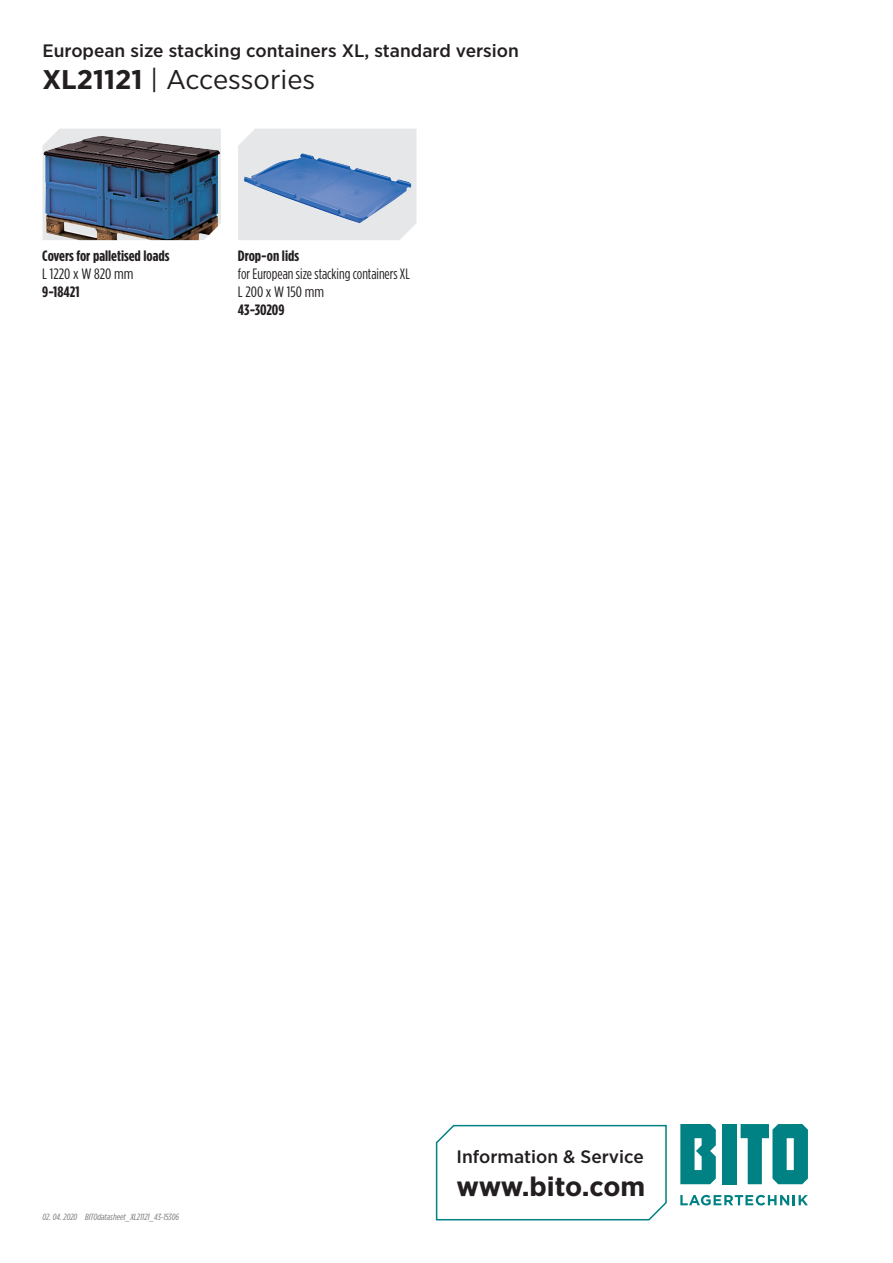
<style>
.page{position:relative;width:893px;height:1263px;background:#fff}
.page>*{position:absolute;margin:0;border:0;box-sizing:border-box;transform-origin:0 0}
.t1{font:27px "Gotham Narrow";color:#231f20;scale:1.1 1}
.t2{font:700 27px "Gotham Narrow";letter-spacing:-.015em;color:#231f20;scale:1.1 1}
.t3{font:500 18px "Gotham Narrow";color:#231f20;scale:1.1 1}
.t4{font:700 15px "Gotham Condensed";color:#231f20;scale:1.1 1}
.t5{font:15px/18px "Gotham Condensed";color:#231f20}
.t6{font:15px "Gotham Condensed";color:#231f20;scale:1.1 1}
.t7{font:italic 9px "Gotham Condensed";color:#76787b;scale:1.1 1}
.s1{font-weight:700}
</style>
<div class="page">
<svg style="left:680px;top:1195px;width:128px;height:10px"></svg>
<div style="left:723px;top:1124px;width:14px;height:60px;background:#008183"></div>
<svg style="left:680px;top:1124px;width:36px;height:60px;background:#229193"></svg>
<svg style="left:741px;top:1124px;width:67px;height:60px"></svg>
<svg style="left:435px;top:1124px;width:232px;height:97px"></svg>
<div style="left:238px;top:129px;width:178px;height:111px;background:#e6e7e9"></div>
<img style="left:244px;top:153px;width:168px;height:70px">
<svg style="left:53px;top:129px;width:168px;height:95px"></svg>
<img style="left:43px;top:136px;width:177px;height:104px">
<p class="t3" style="left:43px;top:39px;width:434px">European size stacking containers XL, standard version</p>
<h1 class="t1" style="left:43px;top:63px;width:249px"><span class="s1">XL21121</span> | Accessories</h1>
<p class="t4" style="left:42px;top:247px;width:117px">Covers for palletised loads</p>
<p class="t6" style="left:42px;top:265px;width:84px">L 1220 x W 820 mm</p>
<p class="t4" style="left:42px;top:283px;width:35px">9-18421</p>
<p class="t4" style="left:238px;top:247px;width:57px">Drop-on lids</p>
<p class="t5" style="left:238px;top:264px;width:173px">for European size stacking containers XL<br>L 200 x W 150 mm</p>
<p class="t4" style="left:238px;top:301px;width:44px">43-30209</p>
<p class="t7" style="left:43px;top:1212px;width:33px">02. 04. 2020</p>
<p class="t7" style="left:85px;top:1212px;width:87px">BITOdatasheet_XL21121_43-15306</p>
<p class="t3" style="left:457px;top:1145px;width:172px">Information &amp; Service</p>
<h1 class="t2" style="left:457px;top:1169px;width:173px">www.bito.com</h1>
</div>
